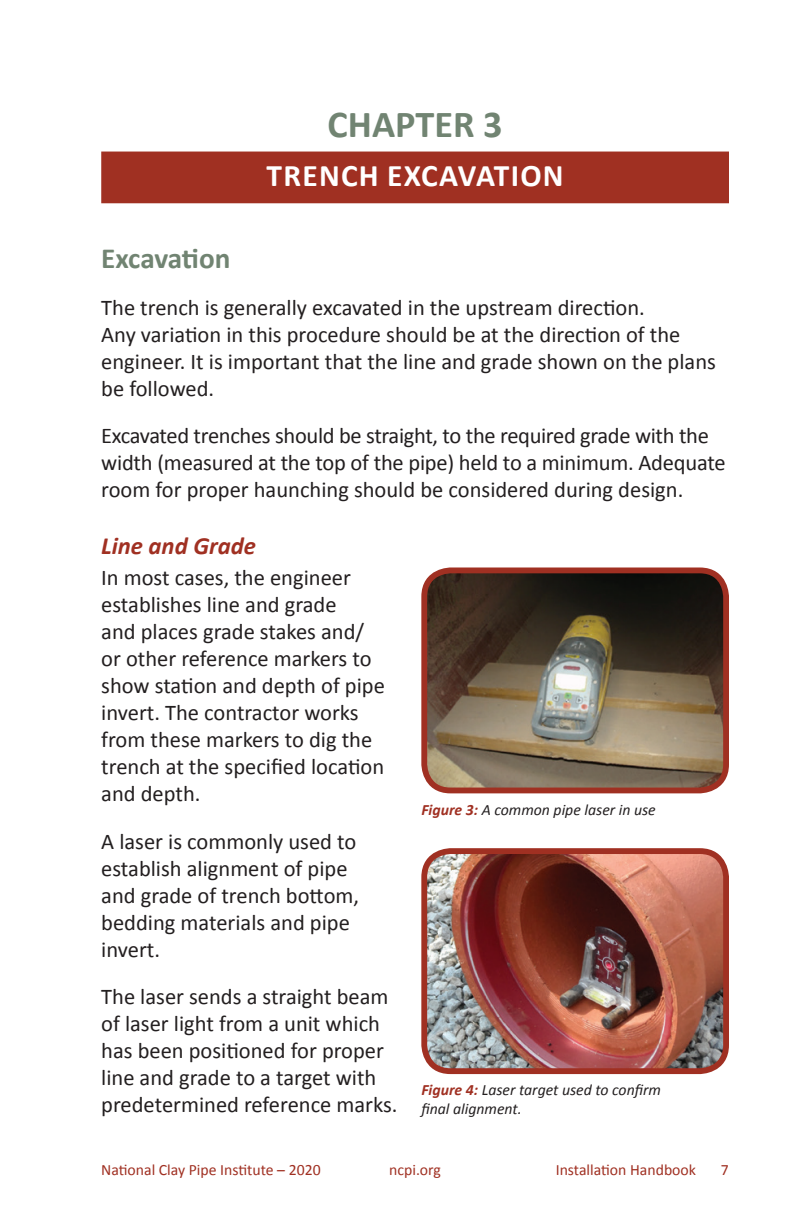
<style>
.page{position:relative;width:810px;height:1215px;background:#fff}
.page>*{position:absolute;margin:0;border:0;box-sizing:border-box;transform-origin:0 0}
.t1{font:700 38.25px "Calibri";color:#718472}
.t2{font:700 31.5px "Calibri";letter-spacing:.04em;color:#fff}
.t3{font:700 29.25px "Calibri";letter-spacing:-.01em;color:#718472}
.t4{font:italic 700 24.75px "Calibri";color:#a03022}
.t5{font:22.5px/27px "Calibri";color:#231f20}
.t6{font:italic 15.75px/18.9px "Calibri";color:#231f20}
.t7{font:15.75px "Calibri";color:#a03022}
.s1{font-weight:700;color:#a03022}
</style>
<div class="page">
<div style="left:101px;top:152px;width:628px;height:51px;background:#a03022"></div>
<img style="left:428px;top:855px;width:294px;height:212px">
<div style="left:421px;top:848px;width:308px;height:226px;border:6px solid #a03022;border-radius:26px"></div>
<img style="left:428px;top:570px;width:297px;height:219px">
<div style="left:421px;top:568px;width:308px;height:225px;border:6px solid #a03022;border-radius:26px"></div>
<h1 class="t1" style="left:328px;top:100px;width:176px">CHAPTER 3</h1>
<h2 class="t2" style="left:267px;top:156px;width:298px">TRENCH EXCAVATION</h2>
<h3 class="t3" style="left:101px;top:239px;width:131px">EXCAVATION</h3>
<p class="t5" style="left:101px;top:294px;width:616px">The trench is generally excavated in the upstream direction.<br>Any variation in this procedure should be at the direction of the engineer. It is important that the line and grade shown on the plans be followed.</p>
<p class="t5" style="left:101px;top:422px;width:626px">Excavated trenches should be straight, to the required grade with the width (measured at the top of the pipe) held to a minimum. Adequate room for proper haunching should be considered during design.</p>
<p class="t4" style="left:101px;top:530px;width:156px">Line and Grade</p>
<p class="t5" style="left:101px;top:565px;width:285px">In most cases, the engineer establishes line and grade<br>and places grade stakes and/ or other reference markers to show station and depth of pipe invert. The contractor works from these markers to dig the trench at the specified location and depth.</p>
<p class="t5" style="left:101px;top:828px;width:259px">A laser is commonly used to establish alignment of pipe and grade of trench bottom, bedding materials and pipe invert.</p>
<p class="t5" style="left:101px;top:983px;width:298px">The laser sends a straight beam of laser light from a unit which has been positioned for proper line and grade to a target with predetermined reference marks.</p>
<p class="t6" style="left:421px;top:800px;width:236px"><span class="s1">Figure 3:</span> A common pipe laser in use</p>
<p class="t6" style="left:421px;top:1080px;width:241px"><span class="s1">Figure 4:</span> Laser target used to confirm final alignment.</p>
<p class="t7" style="left:101px;top:1159px;width:221px">National Clay Pipe Institute – 2020</p>
<p class="t7" style="left:389px;top:1159px;width:53px">ncpi.org</p>
<p class="t7" style="left:556px;top:1159px;width:142px">Installation Handbook</p>
<p class="t7" style="left:721px;top:1159px;width:9px">7</p>
</div>
